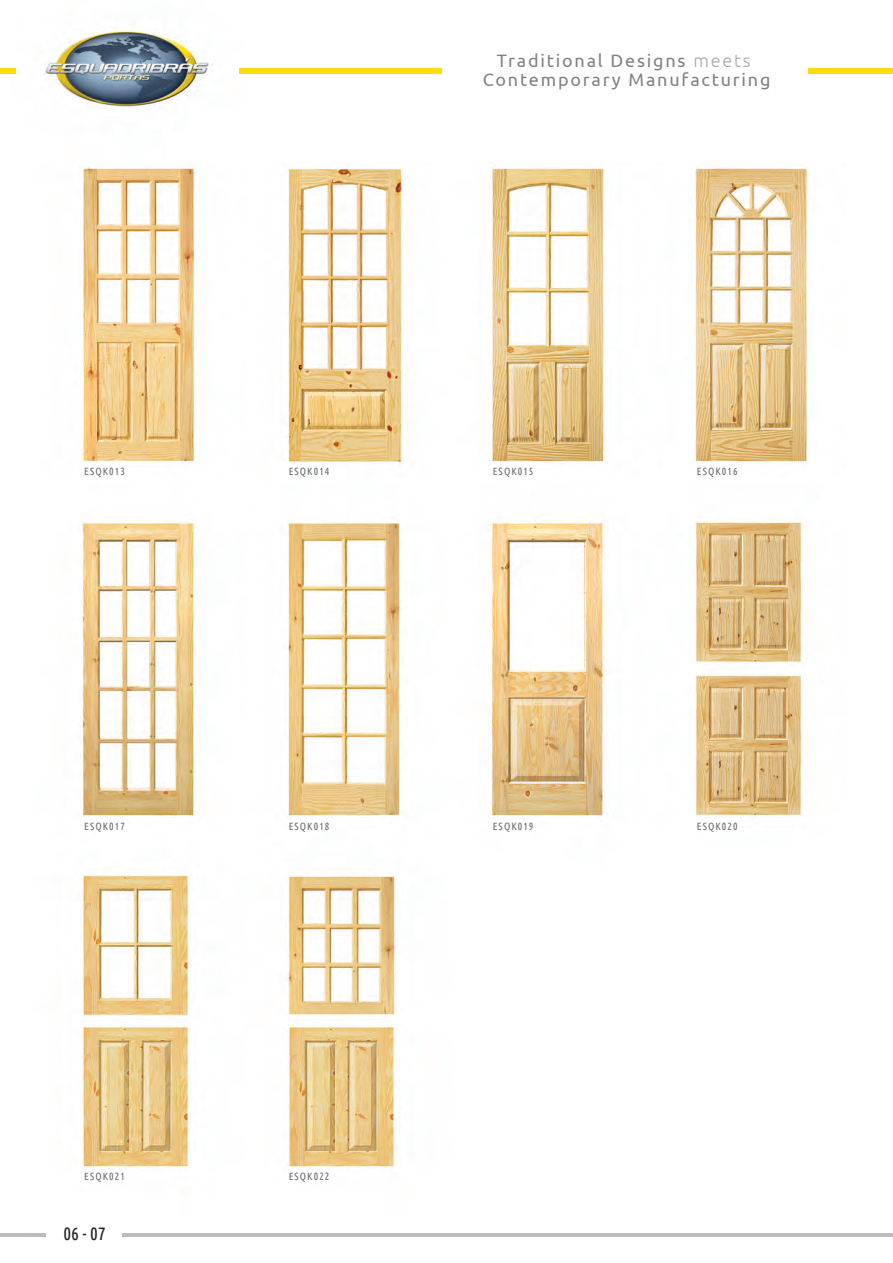
<style>
.page{position:relative;width:893px;height:1263px;background:#fff}
.page>*{position:absolute;margin:0;border:0;box-sizing:border-box;transform-origin:0 0}
.t1{font:18px/19.5px "Ubuntu";letter-spacing:.1em;color:#808285;text-align:center}
.t2{font:18px "Ubuntu Condensed";color:#231f20}
.t3{font:10.5px "Ubuntu Condensed";letter-spacing:.1em;color:#6c6d70}
.s1{font-weight:300;color:#a8a9ad}
</style>
<div class="page">
<img style="left:44px;top:23px;width:764px;height:1214px">
<hr style="left:123px;top:1233px;width:770px;height:4px;background:#bcbdc0">
<hr style="left:0;top:1233px;width:46px;height:4px;background:#bcbdc0">
<div style="left:808px;top:68px;width:85px;height:6px;background:#ffdb0d"></div>
<div style="left:0;top:68px;width:16px;height:6px;background:#ffdb0d"></div>
<div style="left:239px;top:68px;width:202px;height:6px;background:#ffdb0d"></div>
<h1 class="t1" style="left:483px;top:50px;width:289px">Traditional Designs <span class="s1">meets<br></span>Contemporary Manufacturing</h1>
<p class="t3" style="left:84px;top:465px;width:42px">ESQK013</p>
<p class="t3" style="left:289px;top:465px;width:42px">ESQK014</p>
<p class="t3" style="left:493px;top:465px;width:42px">ESQK015</p>
<p class="t3" style="left:697px;top:465px;width:42px">ESQK016</p>
<p class="t3" style="left:84px;top:820px;width:42px">ESQK017</p>
<p class="t3" style="left:289px;top:820px;width:42px">ESQK018</p>
<p class="t3" style="left:493px;top:820px;width:42px">ESQK019</p>
<p class="t3" style="left:697px;top:820px;width:42px">ESQK020</p>
<p class="t3" style="left:84px;top:1169px;width:42px">ESQK021</p>
<p class="t3" style="left:289px;top:1169px;width:42px">ESQK022</p>
<h1 class="t2" style="left:64px;top:1222px;width:44px">06 - 07</h1>
</div>
